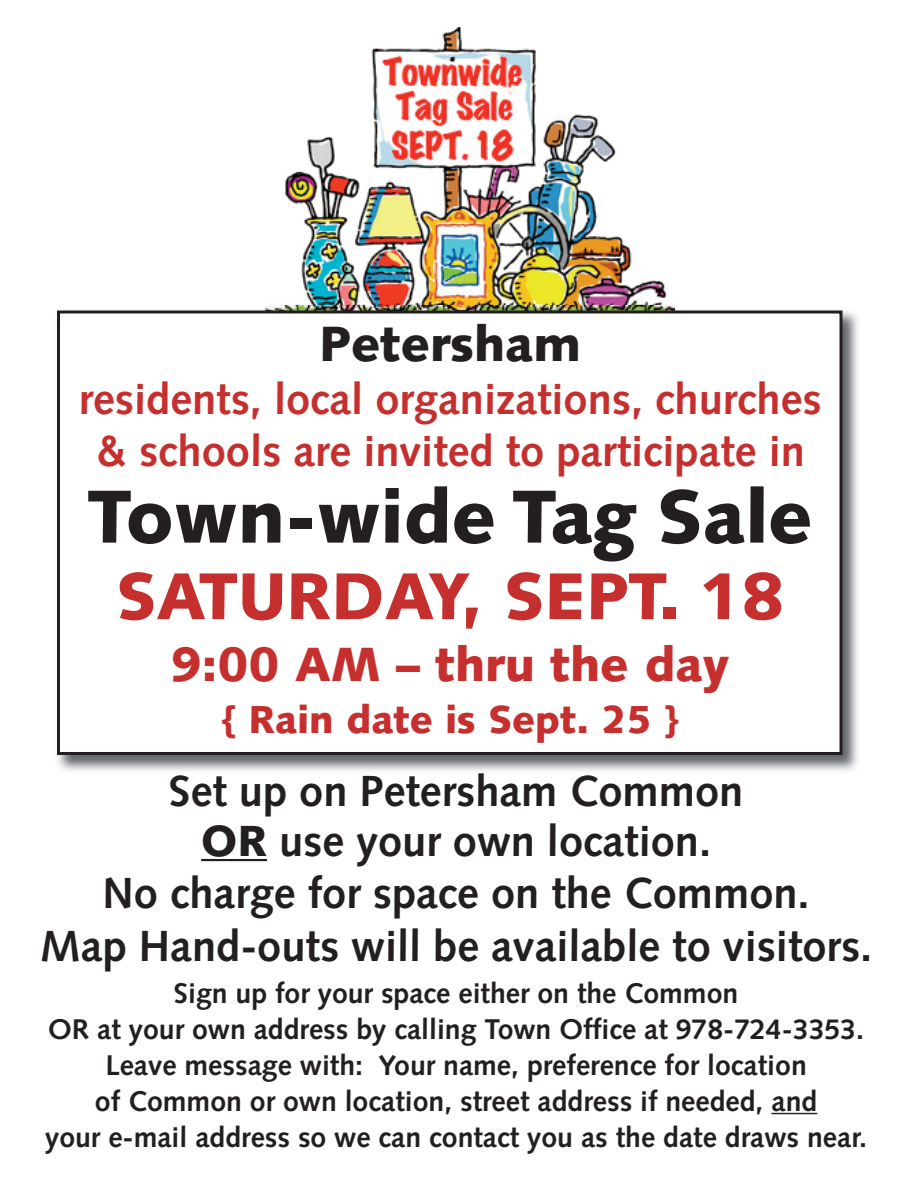
<style>
.page{position:relative;width:918px;height:1188px;background:#fff}
.page>*{position:absolute;margin:0;border:0;box-sizing:border-box;transform-origin:0 0}
.t1{font:900 75px "Syntax";color:#231f20}
.t2{font:900 66px "Syntax";color:#c5302e}
.t3{font:900 49.5px "Syntax";color:#231f20}
.t4{font:900 48px "Syntax";color:#c5302e}
.t5{font:700 43.5px/51.4px "Syntax";color:#231f20;text-align:center}
.t6{font:700 43.5px/52.5px "Syntax";color:#c5302e;text-align:center}
.t7{font:900 39px "Syntax";color:#c5302e}
.t8{font:700 28.5px/36px "Syntax";color:#231f20;text-align:center}
.s1{font-weight:900}
</style>
<div class="page">
<img style="left:268px;top:28px;width:406px;height:278px">
<img style="left:57px;top:306px;width:801px;height:465px">
<img style="left:265px;top:306px;width:409px;height:4px">
<div style="left:58px;top:312px;width:783px;height:441px;background:#fff"></div>
<div style="left:57px;top:310px;width:786px;height:445px;border:3px solid #231f20"></div>
<hr style="left:201px;top:859px;width:66px;height:2px;background:#231f20">
<hr style="left:771px;top:1113px;width:46px;height:1px;background:#231f20">
<h3 class="t3" style="left:319px;top:324px;width:263px">Petersham</h3>
<h3 class="t6" style="left:79px;top:376px;width:744px">residents, local organizations, churches &amp; schools are invited to participate in</h3>
<h1 class="t1" style="left:88px;top:486px;width:726px">Town-wide Tag Sale</h1>
<h2 class="t2" style="left:116px;top:570px;width:669px">SATURDAY, SEPT. 18</h2>
<h3 class="t4" style="left:171px;top:645px;width:560px">9:00 AM – thru the day</h3>
<h3 class="t7" style="left:221px;top:704px;width:459px">{ Rain date is Sept. 25 }</h3>
<h3 class="t5" style="left:40px;top:769px;width:834px">Set up on Petersham Common<br><span class="s1">OR</span> use your own location.<br>No charge for space on the Common.<br>Map Hand-outs will be available to visitors.</h3>
<p class="t8" style="left:45px;top:977px;width:824px">Sign up for your space either on the Common<br>OR at your own address by calling Town Office at 978-724-3353.<br>Leave message with: Your name, preference for location<br>of Common or own location, street address if needed, and<br>your e-mail address so we can contact you as the date draws near.</p>
</div>
